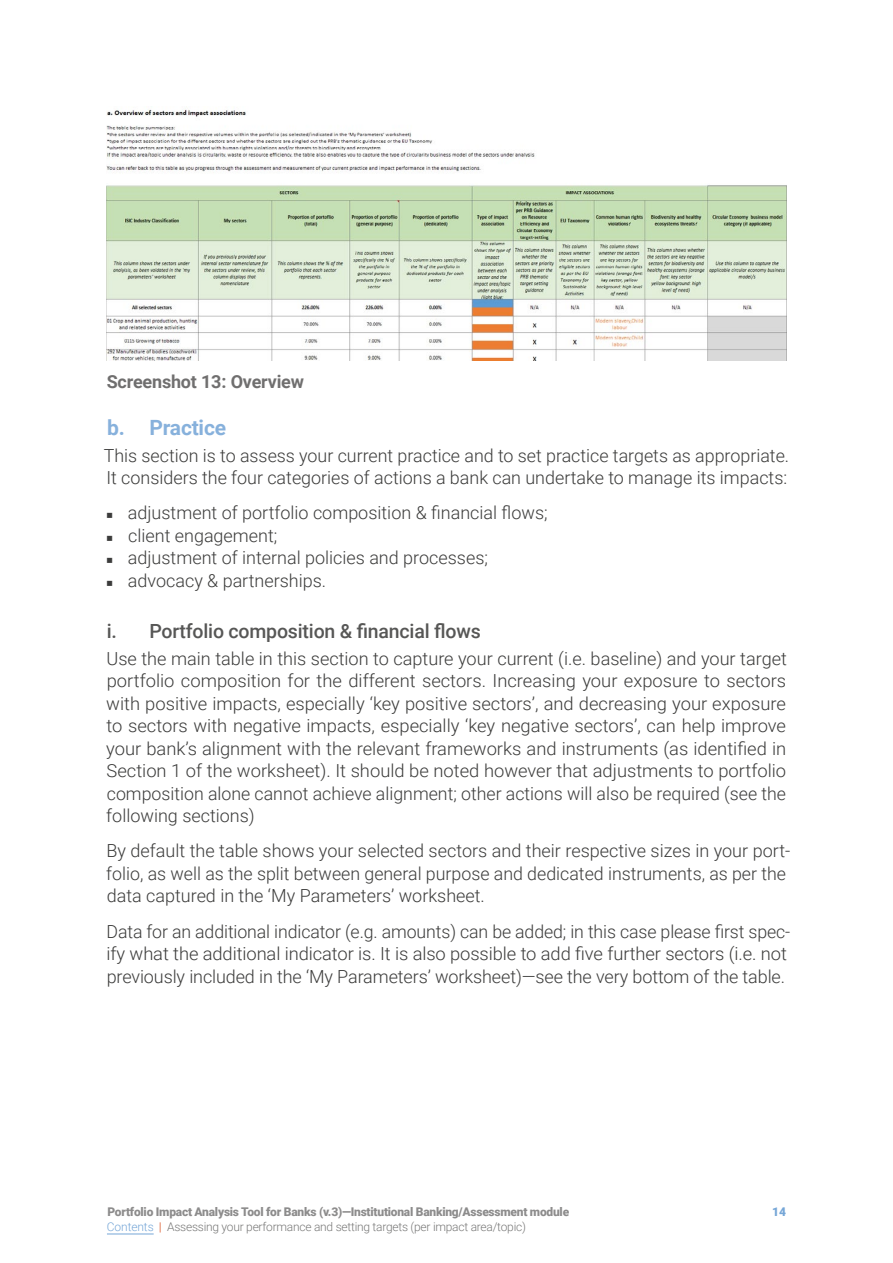
<style>
.page{position:relative;width:893px;height:1263px;background:#fff}
.page>*{position:absolute;margin:0;border:0;box-sizing:border-box;transform-origin:0 0}
.t1{font:700 21px "Roboto";letter-spacing:-.01em;color:#87b1dc}
.t2{font:500 19.5px "Roboto";letter-spacing:-.01em;color:#575756}
.t3{font:300 18px/22.5px "Roboto";color:#3c3c3b}
.t4{font:700 18px "Roboto";letter-spacing:-.01em;color:#706f6f}
.t5{font:900 12px "Roboto";letter-spacing:-.02em;color:#706f6f}
.t6{font:300 12px "Roboto";letter-spacing:-.02em;color:#575756}
.t7{font:900 12px "Roboto";color:#5390cd}
.s1{color:#5390cd}
.s2{font-weight:700;color:#de6941}
</style>
<div class="page">
<hr style="left:107px;top:1234px;width:47px;height:1px;background:#5390cd">
<img style="left:106px;top:106px;width:681px;height:254px">
<p class="t4" style="left:107px;top:369px;width:199px">Screenshot 13: Overview</p>
<p class="t1" style="left:107px;top:413px;width:120px">b. Practice</p>
<p class="t3" style="left:104px;top:443px;width:687px">This section is to assess your current practice and to set practice targets as appropriate.<br>It considers the four categories of actions a bank can undertake to manage its impacts:</p>
<p class="t3" style="left:105px;top:501px;width:444px">◾ adjustment of portfolio composition &amp; financial flows; ◾ client engagement;<br>◾ adjustment of internal policies and processes;<br>◾ advocacy &amp; partnerships.</p>
<p class="t2" style="left:107px;top:617px;width:375px">i. Portfolio composition &amp; financial flows</p>
<p class="t3" style="left:106px;top:646px;width:682px;text-align:justify">Use the main table in this section to capture your current (i.e. baseline) and your target portfolio composition for the different sectors. Increasing your exposure to sectors with positive impacts, especially ‘key positive sectors’, and decreasing your exposure to sectors with negative impacts, especially ‘key negative sectors’, can help improve your bank’s alignment with the relevant frameworks and instruments (as identified in Section 1 of the worksheet). It should be noted however that adjustments to portfolio composition alone cannot achieve alignment; other actions will also be required (see the following sections)</p>
<p class="t3" style="left:106px;top:839px;width:685px">By default the table shows your selected sectors and their respective sizes in your port&shy;folio, as well as the split between general purpose and dedicated instruments, as per the data captured in the ‘My Parameters’ worksheet.</p>
<p class="t3" style="left:106px;top:919px;width:685px">Data for an additional indicator (e.g. amounts) can be added; in this case please first spec&shy;ify what the additional indicator is. It is also possible to add five further sectors (i.e. not previously included in the ‘My Parameters’ worksheet)—see the very bottom of the table.</p>
<p class="t5" style="left:107px;top:1203px;width:463px">Portfolio Impact Analysis Tool for Banks (v.3)—Institutional Banking/Assessment module</p>
<p class="t7" style="left:772px;top:1203px;width:15px">14</p>
<p class="t6" style="left:107px;top:1218px;width:421px"><span class="s1">Contents</span> <span class="s2">|</span> Assessing your performance and setting targets (per impact area/topic)</p>
</div>
